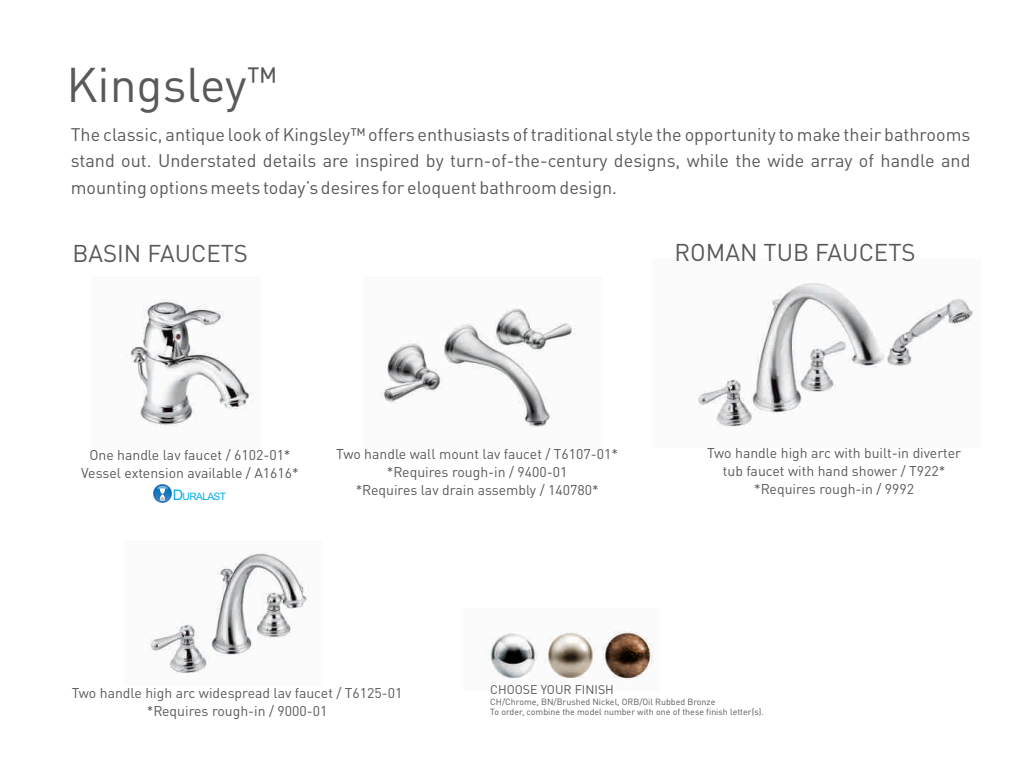
<style>
.page{position:relative;width:1024px;height:769px;background:#fff}
.page>*{position:absolute;margin:0;border:0;box-sizing:border-box;transform-origin:0 0}
.t1{font:48px "DIN Offc";color:#58595b}
.t2{font:24px "DIN Offc";color:#58595b}
.t3{font:18px/26.5px "DIN Offc";color:#58595b;text-align:justify}
.t4{font:14px/17.9px "DIN Offc";color:#58595b;text-align:center}
.t5{font:12.4px "DIN Offc";color:#58595b}
.t6{font:10.2px "Arial";letter-spacing:-.06em;color:#00aeef}
.t7{font:8.9px/10.2px "DIN Offc";color:#58595b}
.s1{font-size:14.6px}
</style>
<div class="page">
<img style="left:127px;top:299px;width:126px;height:128px">
<img style="left:380px;top:305px;width:196px;height:122px">
<img style="left:147px;top:552px;width:162px;height:121px">
<img style="left:698px;top:283px;width:275px;height:144px">
<img style="left:486px;top:631px;width:168px;height:48px">
<img style="left:153px;top:484px;width:18px;height:18px">
<svg style="left:160px;top:487px;width:5px;height:13px"></svg>
<p class="t1" style="left:66px;top:66px;width:212px">Kingsley<sup>™</sup></p>
<p class="t3" style="left:71px;top:122px;width:901px">The classic, antique look of Kingsley™ offers enthusiasts of traditional style the opportunity to make their bathrooms stand out. Understated details are inspired by turn-of-the-century designs, while the wide array of handle and mounting options meets today’s desires for eloquent bathroom design.</p>
<p class="t2" style="left:73px;top:243px;width:177px">BASIN FAUCETS</p>
<p class="t2" style="left:675px;top:242px;width:243px">ROMAN TUB FAUCETS</p>
<p class="t4" style="left:81px;top:447px;width:219px">One handle lav faucet / 6102-01*<br>Vessel extension available / A1616*</p>
<p class="t4" style="left:336px;top:446px;width:283px">Two handle wall mount lav faucet / T6107-01* *Requires rough-in / 9400-01<br>*Requires lav drain assembly / 140780*</p>
<p class="t6" style="left:173px;top:492px;width:55px"><span class="s1">D</span>URALAST</p>
<p class="t4" style="left:707px;top:445px;width:255px">Two handle high arc with built-in diverter tub faucet with hand shower / T922* *Requires rough-in / 9992</p>
<p class="t4" style="left:72px;top:685px;width:332px">Two handle high arc widespread lav faucet / T6125-01 *Requires rough-in / 9000-01</p>
<p class="t5" style="left:490px;top:683px;width:125px">CHOOSE YOUR FINISH</p>
<p class="t7" style="left:490px;top:696px;width:275px">CH/Chrome, BN/Brushed Nickel, ORB/Oil Rubbed Bronze<br>To order, combine the model number with one of these finish letter(s).</p>
</div>
